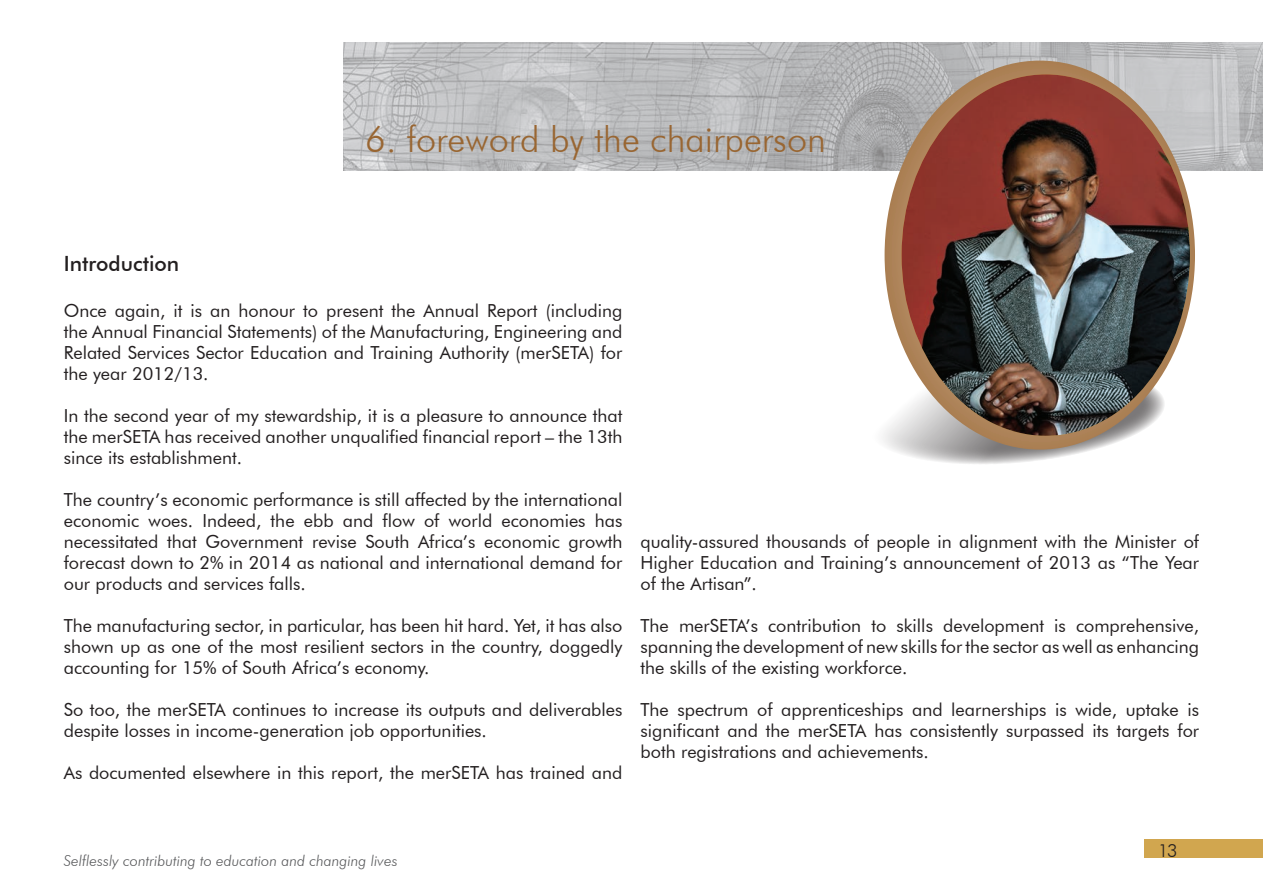
<style>
.page{position:relative;width:1263px;height:893px;background:#fff}
.page>*{position:absolute;margin:0;border:0;box-sizing:border-box;transform-origin:0 0}
.t1{font:300 36px "Futura BT";color:#996632}
.t2{font:500 21px "Futura BT";color:#231f20}
.t3{font:18px/21px "Futura BT";color:#231f20;text-align:justify}
.t4{font:300 18px "Futura BT";color:#231f20}
.t5{font:italic 300 15px "Futura BT";color:#57585a}
</style>
<div class="page">
<svg style="left:883px;top:434px;width:208px;height:30px"></svg>
<img style="left:343px;top:43px;width:920px;height:127px">
<svg style="left:884px;top:61px;width:311px;height:389px"></svg>
<img style="left:901px;top:74px;width:289px;height:362px">
<div style="left:1144px;top:839px;width:119px;height:18px;background:#d1a64f"></div>
<h1 class="t1" style="left:365px;top:117px;width:462px">6. foreword by the chairperson</h1>
<p class="t2" style="left:64px;top:251px;width:117px">Introduction</p>
<p class="t3" style="left:64px;top:300px;width:560px">Once again, it is an honour to present the Annual Report (including the Annual Financial Statements) of the Manufacturing, Engineering and Related Services Sector Education and Training Authority (merSETA) for the year 2012/13.</p>
<p class="t3" style="left:64px;top:405px;width:560px">In the second year of my stewardship, it is a pleasure to announce that the merSETA has received another unqualified financial report – the 13th since its establishment.</p>
<p class="t3" style="left:64px;top:489px;width:560px">The country’s economic performance is still affected by the international economic woes. Indeed, the ebb and flow of world economies has necessitated that Government revise South Africa’s economic growth forecast down to 2% in 2014 as national and international demand for our products and services falls.</p>
<p class="t3" style="left:64px;top:615px;width:560px">The manufacturing sector, in particular, has been hit hard. Yet, it has also shown up as one of the most resilient sectors in the country, doggedly accounting for 15% of South Africa’s economy.</p>
<p class="t3" style="left:64px;top:699px;width:560px">So too, the merSETA continues to increase its outputs and deliverables despite losses in income-generation job opportunities.</p>
<p class="t3" style="left:64px;top:762px;width:560px">As documented elsewhere in this report, the merSETA has trained and</p>
<p class="t3" style="left:640px;top:531px;width:560px">quality-assured thousands of people in alignment with the Minister of Higher Education and Training’s announcement of 2013 as “The Year of the Artisan”.</p>
<p class="t3" style="left:640px;top:615px;width:560px">The merSETA’s contribution to skills development is comprehensive, spanning the development of new skills for the sector as well as enhancing the skills of the existing workforce.</p>
<p class="t3" style="left:640px;top:699px;width:560px">The spectrum of apprenticeships and learnerships is wide, uptake is significant and the merSETA has consistently surpassed its targets for both registrations and achievements.</p>
<p class="t5" style="left:64px;top:851px;width:335px">Selflessly contributing to education and changing lives</p>
<p class="t4" style="left:1158px;top:840px;width:21px">13</p>
</div>
